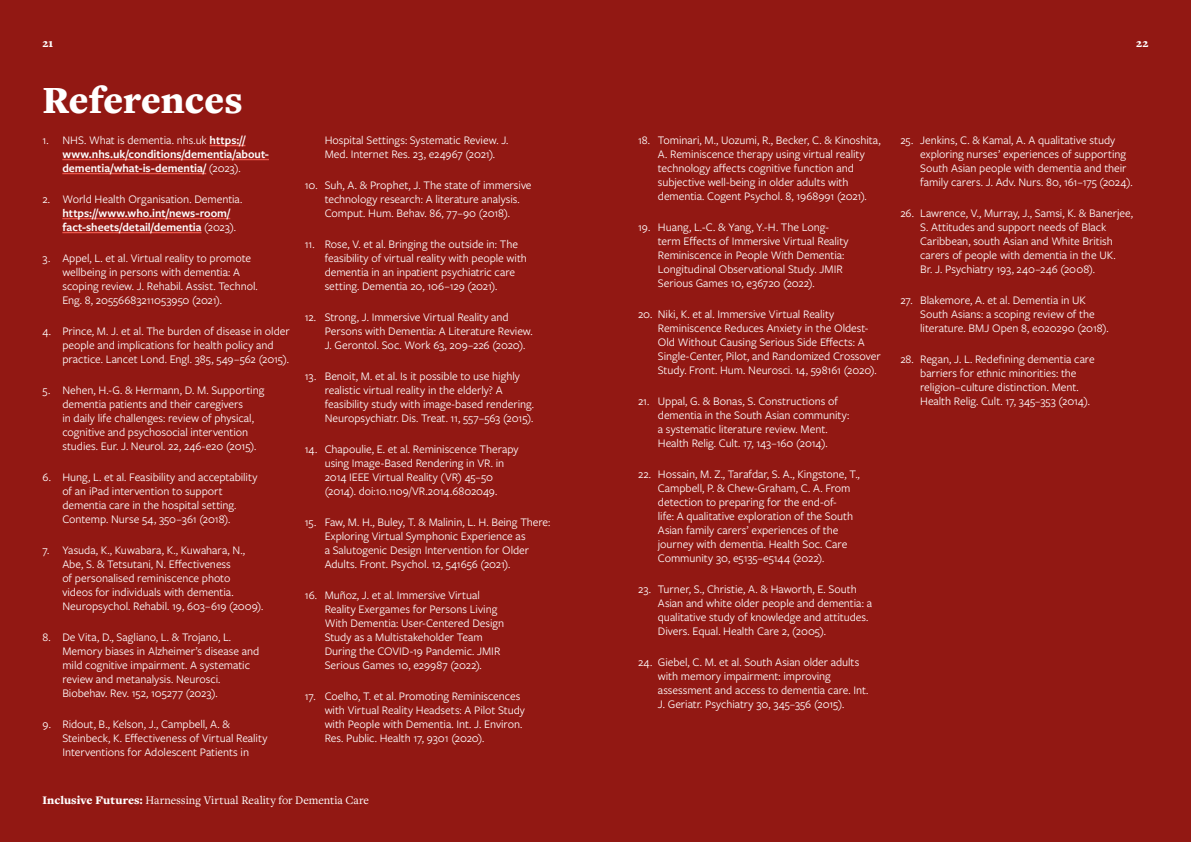
<style>
.page{position:relative;width:1191px;height:842px;background:#921813}
.page>*{position:absolute;margin:0;border:0;box-sizing:border-box;transform-origin:0 0}
.t1{font:900 40px "Freight Text Pro";color:#fff}
.t2{font:12px/14px "Freight Sans Pro";letter-spacing:-.005em;color:#fff}
.t3{font:600 12px/14px "Freight Sans Pro";color:#fff}
.t4{font:12px "Freight Text Pro";color:#fff}
.t5{font:900 12px "Freight Text Pro";color:#fff}
.s1{font-weight:400}
.s2{font-weight:900}
</style>
<div class="page">
<hr style="left:210px;top:145px;width:35px;height:1px;background:#eb554a">
<hr style="left:62px;top:159px;width:207px;height:1px;background:#eb554a">
<hr style="left:62px;top:173px;width:144px;height:1px;background:#eb554a">
<hr style="left:62px;top:218px;width:168px;height:1px;background:#eb554a">
<hr style="left:62px;top:232px;width:139px;height:1px;background:#eb554a">
<p class="t5" style="left:43px;top:38px;width:12px">21</p>
<h1 class="t1" style="left:43px;top:85px;width:202px">References</h1>
<p class="t3" style="left:62px;top:134px;width:208px;text-indent:-20px"><span class="s1">1. NHS. What is dementia. nhs.uk</span> https:// www.nhs.uk/conditions/dementia/about&shy;dementia/what-is-dementia/ <span class="s1">(2023).</span></p>
<p class="t2" style="left:43px;top:193px;width:201px">2. World Health Organisation. Dementia.</p>
<p class="t3" style="left:62px;top:207px;width:175px">https://www.who.int/news-room/ fact-sheets/detail/dementia <span class="s1">(2023).</span></p>
<p class="t2" style="left:62px;top:252px;width:197px;text-indent:-20px">3. Appel, L. et al. Virtual reality to promote wellbeing in persons with dementia: A scoping review. J. Rehabil. Assist. Technol.<br>Eng. 8, 20556683211053950 (2021).</p>
<p class="t2" style="left:62px;top:325px;width:229px;text-indent:-20px">4. Prince, M. J. et al. The burden of disease in older people and implications for health policy and practice. Lancet Lond. Engl. 385, 549–562 (2015).</p>
<p class="t2" style="left:62px;top:384px;width:203px;text-indent:-20px">5. Nehen, H.-G. &amp; Hermann, D. M. Supporting dementia patients and their caregivers<br>in daily life challenges: review of physical, cognitive and psychosocial intervention studies. Eur. J. Neurol. 22, 246-e20 (2015).</p>
<p class="t2" style="left:62px;top:471px;width:197px;text-indent:-20px">6. Hung, L. et al. Feasibility and acceptability of an iPad intervention to support dementia care in the hospital setting.<br>Contemp. Nurse 54, 350–361 (2018).</p>
<p class="t2" style="left:62px;top:544px;width:202px;text-indent:-20px">7. Yasuda, K., Kuwabara, K., Kuwahara, N., Abe, S. &amp; Tetsutani, N. Effectiveness<br>of personalised reminiscence photo videos for individuals with dementia.<br>Neuropsychol. Rehabil. 19, 603–619 (2009).</p>
<p class="t2" style="left:62px;top:631px;width:198px;text-indent:-20px">8. De Vita, D., Sagliano, L. &amp; Trojano, L.<br>Memory biases in Alzheimer’s disease and mild cognitive impairment. A systematic review and metanalysis. Neurosci.<br>Biobehav. Rev. 152, 105277 (2023).</p>
<p class="t2" style="left:62px;top:718px;width:206px;text-indent:-20px">9. Ridout, B., Kelson, J., Campbell, A. &amp;<br>Steinbeck, K. Effectiveness of Virtual Reality<br>Interventions for Adolescent Patients in</p>
<p class="t2" style="left:325px;top:134px;width:185px">Hospital Settings: Systematic Review. J.<br>Med. Internet Res. 23, e24967 (2021).</p>
<p class="t2" style="left:325px;top:179px;width:208px;text-indent:-20px">10. Suh, A. &amp; Prophet, J. The state of immersive technology research: A literature analysis.<br>Comput. Hum. Behav. 86, 77–90 (2018).</p>
<p class="t2" style="left:325px;top:238px;width:204px;text-indent:-20px">11. Rose, V. et al. Bringing the outside in: The feasibility of virtual reality with people with dementia in an inpatient psychiatric care setting. Dementia 20, 106–129 (2021).</p>
<p class="t2" style="left:325px;top:311px;width:210px;text-indent:-20px">12. Strong, J. Immersive Virtual Reality and<br>Persons with Dementia: A Literature Review.<br>J. Gerontol. Soc. Work 63, 209–226 (2020).</p>
<p class="t2" style="left:325px;top:370px;width:211px;text-indent:-20px">13. Benoit, M. et al. Is it possible to use highly realistic virtual reality in the elderly? A feasibility study with image-based rendering.<br>Neuropsychiatr. Dis. Treat. 11, 557–563 (2015).</p>
<p class="t2" style="left:305px;top:443px;width:215px;text-align:center">14. Chapoulie, E. et al. Reminiscence Therapy using Image-Based Rendering in VR. in<br>2014 IEEE Virtual Reality (VR) 45–50<br>(2014). doi:10.1109/VR.2014.6802049.</p>
<p class="t2" style="left:325px;top:516px;width:227px;text-indent:-20px">15. Faw, M. H., Buley, T. &amp; Malinin, L. H. Being There:<br>Exploring Virtual Symphonic Experience as<br>a Salutogenic Design Intervention for Older Adults. Front. Psychol. 12, 541656 (2021).</p>
<p class="t2" style="left:325px;top:589px;width:181px;text-indent:-20px">16. Muñoz, J. et al. Immersive Virtual Reality Exergames for Persons Living With Dementia: User-Centered Design Study as a Multistakeholder Team During the COVID-19 Pandemic. JMIR Serious Games 10, e29987 (2022).</p>
<p class="t2" style="left:325px;top:690px;width:202px;text-indent:-20px">17. Coelho, T. et al. Promoting Reminiscences with Virtual Reality Headsets: A Pilot Study with People with Dementia. Int. J. Environ.<br>Res. Public. Health 17, 9301 (2020).</p>
<p class="t4" style="left:43px;top:795px;width:328px"><span class="s2">Inclusive Futures:</span> Harnessing Virtual Reality for Dementia Care</p>
<p class="t5" style="left:1136px;top:38px;width:14px">22</p>
<p class="t2" style="left:658px;top:135px;width:224px;text-indent:-20px">18. Tominari, M., Uozumi, R., Becker, C. &amp; Kinoshita, A. Reminiscence therapy using virtual reality technology affects cognitive function and subjective well-being in older adults with dementia. Cogent Psychol. 8, 1968991 (2021).</p>
<p class="t2" style="left:658px;top:222px;width:192px;text-indent:-20px">19. Huang, L.-C. &amp; Yang, Y.-H. The Long&shy;term Effects of Immersive Virtual Reality Reminiscence in People With Dementia:<br>Longitudinal Observational Study. JMIR Serious Games 10, e36720 (2022).</p>
<p class="t2" style="left:658px;top:309px;width:224px;text-indent:-20px">20. Niki, K. et al. Immersive Virtual Reality Reminiscence Reduces Anxiety in the Oldest-Old Without Causing Serious Side Effects: A Single-Center, Pilot, and Randomized Crossover Study. Front. Hum. Neurosci. 14, 598161 (2020).</p>
<p class="t2" style="left:658px;top:396px;width:193px;text-indent:-20px">21. Uppal, G. &amp; Bonas, S. Constructions of dementia in the South Asian community: a systematic literature review. Ment.<br>Health Relig. Cult. 17, 143–160 (2014).</p>
<p class="t2" style="left:658px;top:469px;width:203px;text-indent:-20px">22. Hossain, M. Z., Tarafdar, S. A., Kingstone, T., Campbell, P. &amp; Chew-Graham, C. A. From detection to preparing for the end-of-<br>life: A qualitative exploration of the South Asian family carers’ experiences of the journey with dementia. Health Soc. Care Community 30, e5135–e5144 (2022).</p>
<p class="t2" style="left:658px;top:584px;width:215px;text-indent:-20px">23. Turner, S., Christie, A. &amp; Haworth, E. South Asian and white older people and dementia: a qualitative study of knowledge and attitudes.<br>Divers. Equal. Health Care 2, (2005).</p>
<p class="t2" style="left:658px;top:657px;width:212px;text-indent:-20px">24. Giebel, C. M. et al. South Asian older adults with memory impairment: improving assessment and access to dementia care. Int.<br>J. Geriatr. Psychiatry 30, 345–356 (2015).</p>
<p class="t2" style="left:920px;top:135px;width:214px;text-indent:-20px">25. Jenkins, C. &amp; Kamal, A. A qualitative study exploring nurses’ experiences of supporting South Asian people with dementia and their family carers. J. Adv. Nurs. 80, 161–175 (2024).</p>
<p class="t2" style="left:920px;top:208px;width:214px;text-indent:-20px">26. Lawrence, V., Murray, J., Samsi, K. &amp; Banerjee, S. Attitudes and support needs of Black Caribbean, south Asian and White British carers of people with dementia in the UK.<br>Br. J. Psychiatry 193, 240–246 (2008).</p>
<p class="t2" style="left:920px;top:295px;width:190px;text-indent:-20px">27. Blakemore, A. et al. Dementia in UK<br>South Asians: a scoping review of the literature. BMJ Open 8, e020290 (2018).</p>
<p class="t2" style="left:920px;top:354px;width:176px;text-indent:-20px">28. Regan, J. L. Redefining dementia care barriers for ethnic minorities: the religion–culture distinction. Ment.<br>Health Relig. Cult. 17, 345–353 (2014).</p>
</div>
